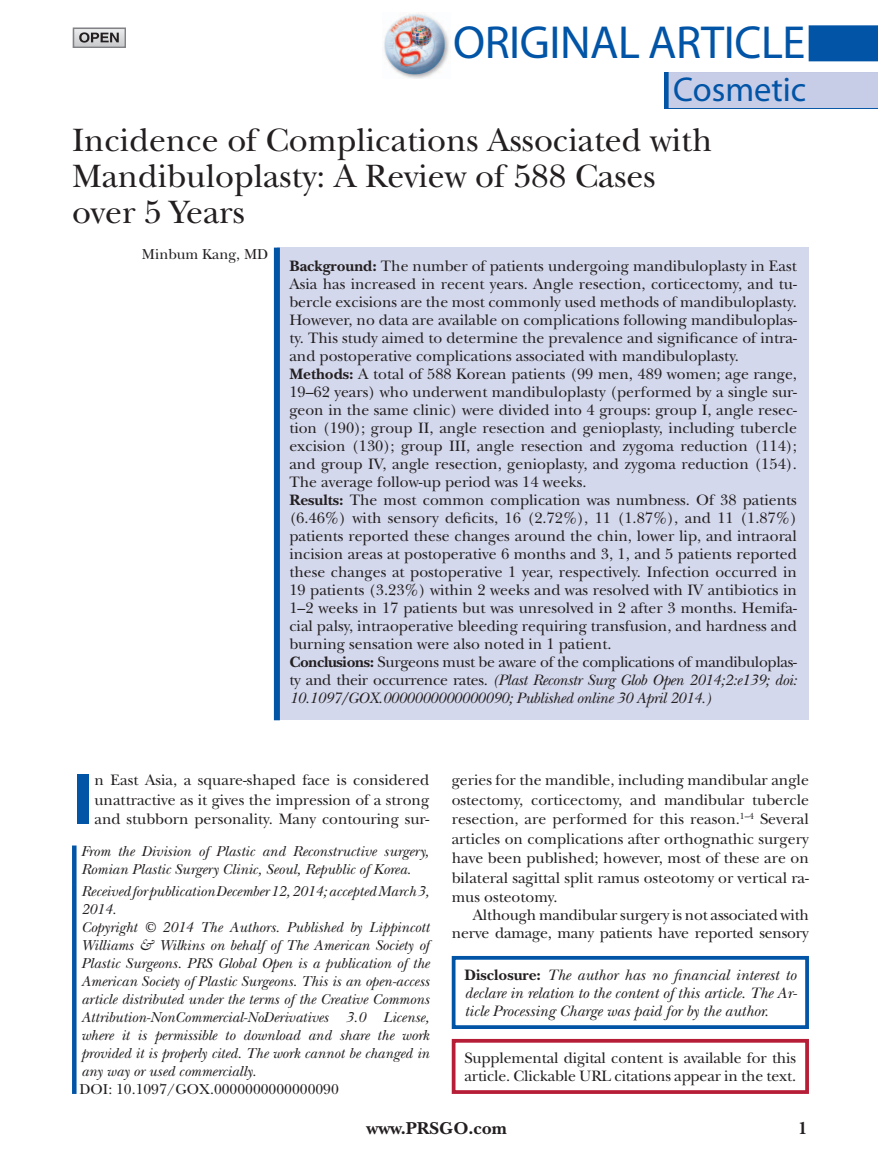
<style>
.page{position:relative;width:878px;height:1175px;background:#fff}
.page>*{position:absolute;margin:0;border:0;box-sizing:border-box;transform-origin:0 0}
.t1{font:700 73.65px "Myriad Pro";color:#0154a6}
.t2{font:46.5px "Myriad Pro";letter-spacing:-.01em;color:#0154a6}
.t3{font:34.5px "Myriad Pro";color:#0154a6}
.t4{font:33.75px/36px "New Baskerville";color:#231f20}
.t5{font:700 18px "New Baskerville";color:#231f20}
.t6{font:15.75px/18px "New Baskerville";color:#231f20;text-align:justify}
.t7{font:italic 15.75px/18px "New Baskerville";color:#231f20;text-align:justify}
.t8{font:italic 15px/18px "New Baskerville";color:#231f20}
.t9{font:15px "New Baskerville";color:#231f20}
.s1{font-weight:700}
.s2{font-style:italic}
.s3{font-weight:700;font-style:normal}
</style>
<div class="page">
<img style="left:384px;top:13px;width:65px;height:65px">
<div style="left:73px;top:28px;width:52px;height:20px;border:2px solid #808285"></div>
<svg style="left:79px;top:32px;width:40px;height:11px"></svg>
<hr style="left:72px;top:885px;width:4px;height:208px;background:#0154a6">
<hr style="left:72px;top:845px;width:4px;height:40px;background:#0154a6">
<div style="left:277px;top:248px;width:531px;height:472px;background:#d4d8ec"></div>
<div style="left:274px;top:248px;width:6px;height:472px;background:#0154a6"></div>
<div style="left:452px;top:956px;width:356px;height:73px;border:4px solid #0154a6"></div>
<div style="left:668px;top:72px;width:210px;height:36px;background:#c7cde7"></div>
<div style="left:452px;top:1039px;width:356px;height:54px;border:4px solid #b61e37"></div>
<div style="left:808px;top:25px;width:69px;height:36px;background:#0154a6"></div>
<h2 class="t2" style="left:453px;top:14px;width:354px">ORIGINAL ARTICLE</h2>
<h3 class="t3" style="left:673px;top:68px;width:135px">COSMETIC</h3>
<h3 class="t4" style="left:72px;top:122px;width:641px">Incidence of Complications Associated with<br>Mandibuloplasty: A Review of 588 Cases over 5 Years</h3>
<p class="t9" style="left:142px;top:245px;width:128px">Minbum Kang, MD</p>
<p class="t6" style="left:289px;top:257px;width:509px;text-align:left"><span class="s1">Background:</span> The number of patients undergoing mandibuloplasty in East Asia has increased in recent years. Angle resection, corticectomy, and tu&shy;bercle excisions are the most commonly used methods of mandibuloplasty.<br>However, no data are available on complications following mandibuloplas&shy;ty. This study aimed to determine the prevalence and significance of intra&shy;and postoperative complications associated with mandibuloplasty.<br><span class="s1">Methods:</span> A total of 588 Korean patients (99 men, 489 women; age range, 19–62 years) who underwent mandibuloplasty (performed by a single sur&shy;geon in the same clinic) were divided into 4 groups: group I, angle resec&shy;tion (190); group II, angle resection and genioplasty, including tubercle excision (130); group III, angle resection and zygoma reduction (114); and group IV, angle resection, genioplasty, and zygoma reduction (154).<br>The average follow-up period was 14 weeks.<br><span class="s1">Results:</span> The most common complication was numbness. Of 38 patients (6.46%) with sensory deficits, 16 (2.72%), 11 (1.87%), and 11 (1.87%) patients reported these changes around the chin, lower lip, and intraoral incision areas at postoperative 6 months and 3, 1, and 5 patients reported these changes at postoperative 1 year, respectively. Infection occurred in 19 patients (3.23%) within 2 weeks and was resolved with IV antibiotics in 1–2 weeks in 17 patients but was unresolved in 2 after 3 months. Hemifa&shy;cial palsy, intraoperative bleeding requiring transfusion, and hardness and burning sensation were also noted in 1 patient.<br><span class="s1">Conclusions:</span> Surgeons must be aware of the complications of mandibuloplas&shy;ty and their occurrence rates. <span class="s2">(Plast Reconstr Surg Glob Open 2014;2:e139; doi:<br>10.1097/GOX.0000000000000090; Published online 30 April 2014.)</span></p>
<h1 class="t1" style="left:72px;top:751px;width:22px">I</h1>
<p class="t6" style="left:94px;top:770px;width:336px;line-height:19.5px">n East Asia, a square-shaped face is considered unattractive as it gives the impression of a strong and stubborn personality. Many contouring sur-</p>
<p class="t6" style="left:452px;top:770px;width:359px;line-height:19.5px">geries for the mandible, including mandibular angle ostectomy, corticectomy, and mandibular tubercle resection, are performed for this reason.<sup>1–4</sup> Several articles on complications after orthognathic surgery have been published; however, most of these are on bilateral sagittal split ramus osteotomy or vertical ra&shy;mus osteotomy.</p>
<p class="t6" style="left:452px;top:906px;width:359px;text-align:right">Although mandibular surgery is not associated with nerve damage, many patients have reported sensory</p>
<p class="t8" style="left:81px;top:842px;width:349px">From the Division of Plastic and Reconstructive surgery,<br>Romian Plastic Surgery Clinic, Seoul, Republic of Korea.</p>
<p class="t8" style="left:81px;top:882px;width:350px">Received for publication December 12, 2014; accepted March 3, 2014.<br>Copyright © 2014 The Authors. Published by Lippincott Williams &amp; Wilkins on behalf of The American Society of Plastic Surgeons. PRS Global Open is a publication of the American Society of Plastic Surgeons. This is an open-access article distributed under the terms of the Creative Commons Attribution-NonCommercial-NoDerivatives 3.0 License, where it is permissible to download and share the work provided it is properly cited. The work cannot be changed in any way or used commercially.</p>
<p class="t9" style="left:80px;top:1080px;width:261px">DOI: 10.1097/GOX.0000000000000090</p>
<p class="t7" style="left:464px;top:966px;width:334px"><span class="s3">Disclosure:</span> The author has no financial interest to declare in relation to the content of this article. The Ar&shy;ticle Processing Charge was paid for by the author.</p>
<p class="t6" style="left:464px;top:1049px;width:333px">Supplemental digital content is available for this article. Clickable URL citations appear in the text.</p>
<p class="t5" style="left:366px;top:1118px;width:142px">www.PRSGO.com</p>
<p class="t5" style="left:798px;top:1118px;width:11px">1</p>
</div>
